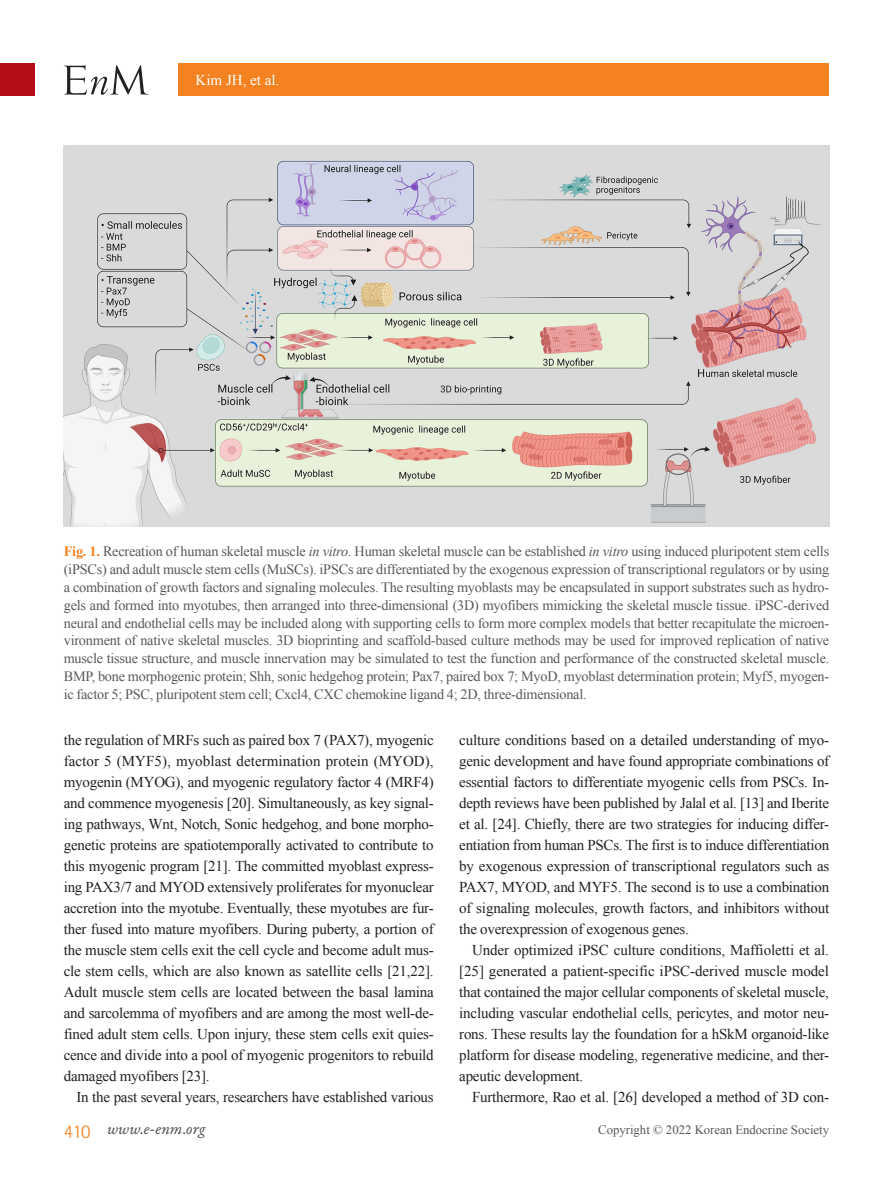
<style>
.page{position:relative;width:893px;height:1191px;background:#fff}
.page>*{position:absolute;margin:0;border:0;box-sizing:border-box;transform-origin:0 0}
.t1{font:16.5px "Garamond Premr Pro It Capt";color:#57585a}
.본문{font:15px/21px "Times New Roman";letter-spacing:-.015em;color:#231f20;text-align:justify}
.본문_0{font:15px/21px "Times New Roman";letter-spacing:-.015em;color:#231f20;text-align:justify}
.t2{font:15px "Times New Roman";color:#fff}
.표그림제목{font:14.25px/17.9px "Times New Roman";letter-spacing:-.015em;color:#57585a;text-align:justify}
.t3{font:12.75px "Times New Roman";color:#57585a}
.s1{font-weight:700;color:#f58220}
.s2{font-style:italic}
.s3{font-family:"Rotis Semi Sans Std";font-weight:300;font-size:19.5px;color:#f58220}
</style>
<div class="page">
<div style="left:0;top:64px;width:34px;height:32px;background:#b50e16"></div>
<div style="left:179px;top:64px;width:650px;height:32px;background:#f58220"></div>
<svg style="left:64px;top:65px;width:85px;height:30px"></svg>
<img style="left:64px;top:146px;width:765px;height:380px">
<p class="t2" style="left:196px;top:70px;width:85px">Kim JH, et al.</p>
<p class="표그림제목" style="left:64px;top:542px;width:767px"><span class="s1">Fig. 1.</span> Recreation of human skeletal muscle <span class="s2">in vitro</span>. Human skeletal muscle can be established <span class="s2">in vitro</span> using induced pluripotent stem cells (iPSCs) and adult muscle stem cells (MuSCs). iPSCs are differentiated by the exogenous expression of transcriptional regulators or by using a combination of growth factors and signaling molecules. The resulting myoblasts may be encapsulated in support substrates such as hydro&shy;gels and formed into myotubes, then arranged into three-dimensional (3D) myofibers mimicking the skeletal muscle tissue. iPSC-derived neural and endothelial cells may be included along with supporting cells to form more complex models that better recapitulate the microen&shy;vironment of native skeletal muscles. 3D bioprinting and scaffold-based culture methods may be used for improved replication of native muscle tissue structure, and muscle innervation may be simulated to test the function and performance of the constructed skeletal muscle.<br>BMP, bone morphogenic protein; Shh, sonic hedgehog protein; Pax7, paired box 7; MyoD, myoblast determination protein; Myf5, myogen&shy;ic factor 5; PSC, pluripotent stem cell; Cxcl4, CXC chemokine ligand 4; 2D, three-dimensional.</p>
<p class="본문_0" style="left:64px;top:729px;width:372px">the regulation of MRFs such as paired box 7 (PAX7), myogenic factor 5 (MYF5), myoblast determination protein (MYOD), myogenin (MYOG), and myogenic regulatory factor 4 (MRF4) and commence myogenesis [20]. Simultaneously, as key signal&shy;ing pathways, Wnt, Notch, Sonic hedgehog, and bone morpho&shy;genetic proteins are spatiotemporally activated to contribute to this myogenic program [21]. The committed myoblast express&shy;ing PAX3/7 and MYOD extensively proliferates for myonuclear accretion into the myotube. Eventually, these myotubes are fur&shy;ther fused into mature myofibers. During puberty, a portion of the muscle stem cells exit the cell cycle and become adult mus&shy;cle stem cells, which are also known as satellite cells [21,22].<br>Adult muscle stem cells are located between the basal lamina and sarcolemma of myofibers and are among the most well-de&shy;fined adult stem cells. Upon injury, these stem cells exit quies&shy;cence and divide into a pool of myogenic progenitors to rebuild damaged myofibers [23].</p>
<p class="본문" style="left:77px;top:1086px;width:359px">In the past several years, researchers have established various</p>
<p class="본문" style="left:459px;top:729px;width:372px">culture conditions based on a detailed understanding of myo&shy;genic development and have found appropriate combinations of essential factors to differentiate myogenic cells from PSCs. In&shy;depth reviews have been published by Jalal et al. [13] and Iberite et al. [24]. Chiefly, there are two strategies for inducing differ&shy;entiation from human PSCs. The first is to induce differentiation by exogenous expression of transcriptional regulators such as PAX7, MYOD, and MYF5. The second is to use a combination of signaling molecules, growth factors, and inhibitors without the overexpression of exogenous genes.</p>
<p class="본문" style="left:459px;top:939px;width:371px;text-indent:13px">Under optimized iPSC culture conditions, Maffioletti et al. [25] generated a patient-specific iPSC-derived muscle model that contained the major cellular components of skeletal muscle, including vascular endothelial cells, pericytes, and motor neu&shy;rons. These results lay the foundation for a hSkM organoid-like platform for disease modeling, regenerative medicine, and ther&shy;apeutic development.</p>
<p class="본문" style="left:472px;top:1086px;width:359px">Furthermore, Rao et al. [26] developed a method of 3D con-</p>
<p class="t1" style="left:64px;top:1118px;width:143px"><span class="s3">410</span> www.e-enm.org</p>
<p class="t3" style="left:598px;top:1120px;width:233px">Copyright © 2022 Korean Endocrine Society</p>
</div>
